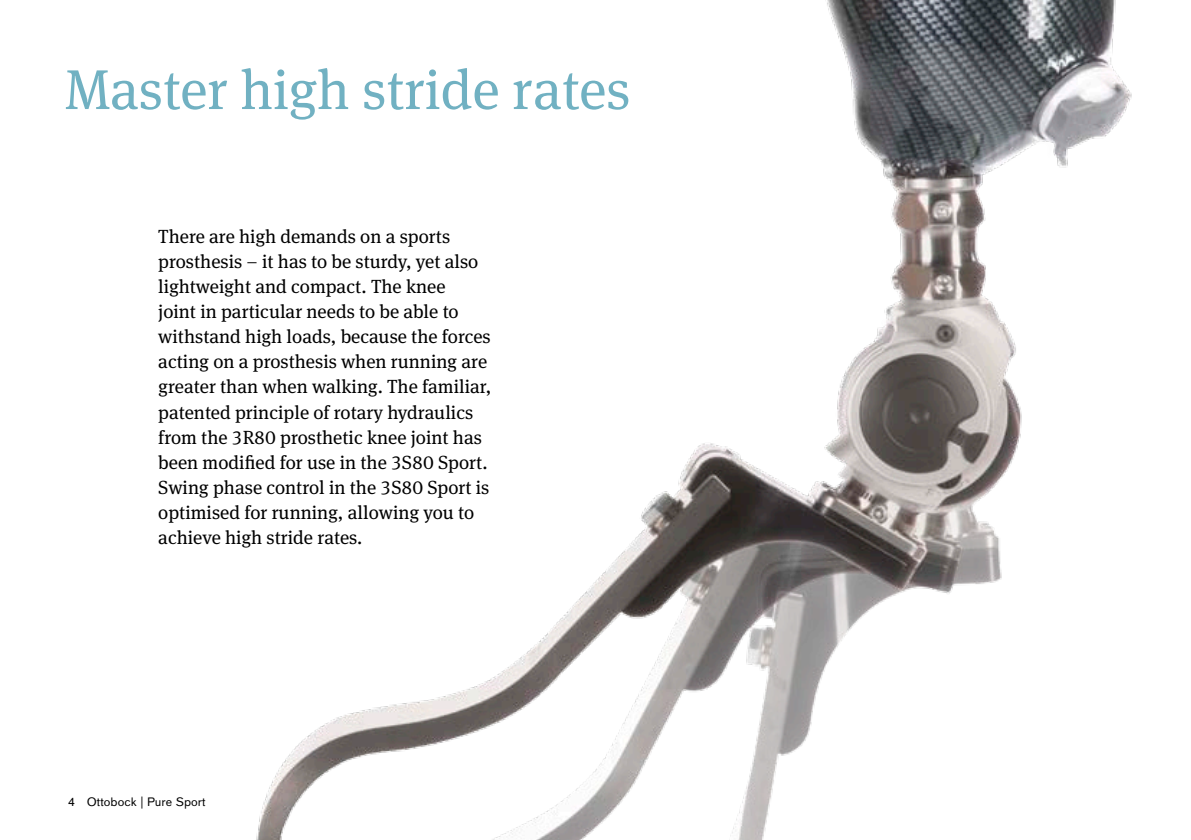
<style>
.page{position:relative;width:1191px;height:840px;background:#fff}
.page>*{position:absolute;margin:0;border:0;box-sizing:border-box;transform-origin:0 0}
.t1{font:56px "OBO Serif";color:#71b1c2}
.t2{font:19px/25px "OBO Serif";color:#000}
.t3{font:12px "OBO Sans";letter-spacing:.005em;color:#000}
</style>
<div class="page">
<img style="left:256px;top:0;width:876px;height:839px">
<h1 class="t1" style="left:65px;top:57px;width:567px">Master high stride rates</h1>
<p class="t2" style="left:158px;top:224px;width:335px">There are high demands on a sports prosthesis – it has to be sturdy, yet also lightweight and compact. The knee<br>joint in particular needs to be able to withstand high loads, because the forces acting on a prosthesis when running are greater than when walking. The familiar, patented principle of rotary hydraulics from the 3R80 prosthetic knee joint has been modified for use in the 3S80 Sport.<br>Swing phase control in the 3S80 Sport is optimised for running, allowing you to achieve high stride rates.</p>
<p class="t3" style="left:68px;top:794px;width:139px">4 Ottobock | Pure Sport</p>
</div>
